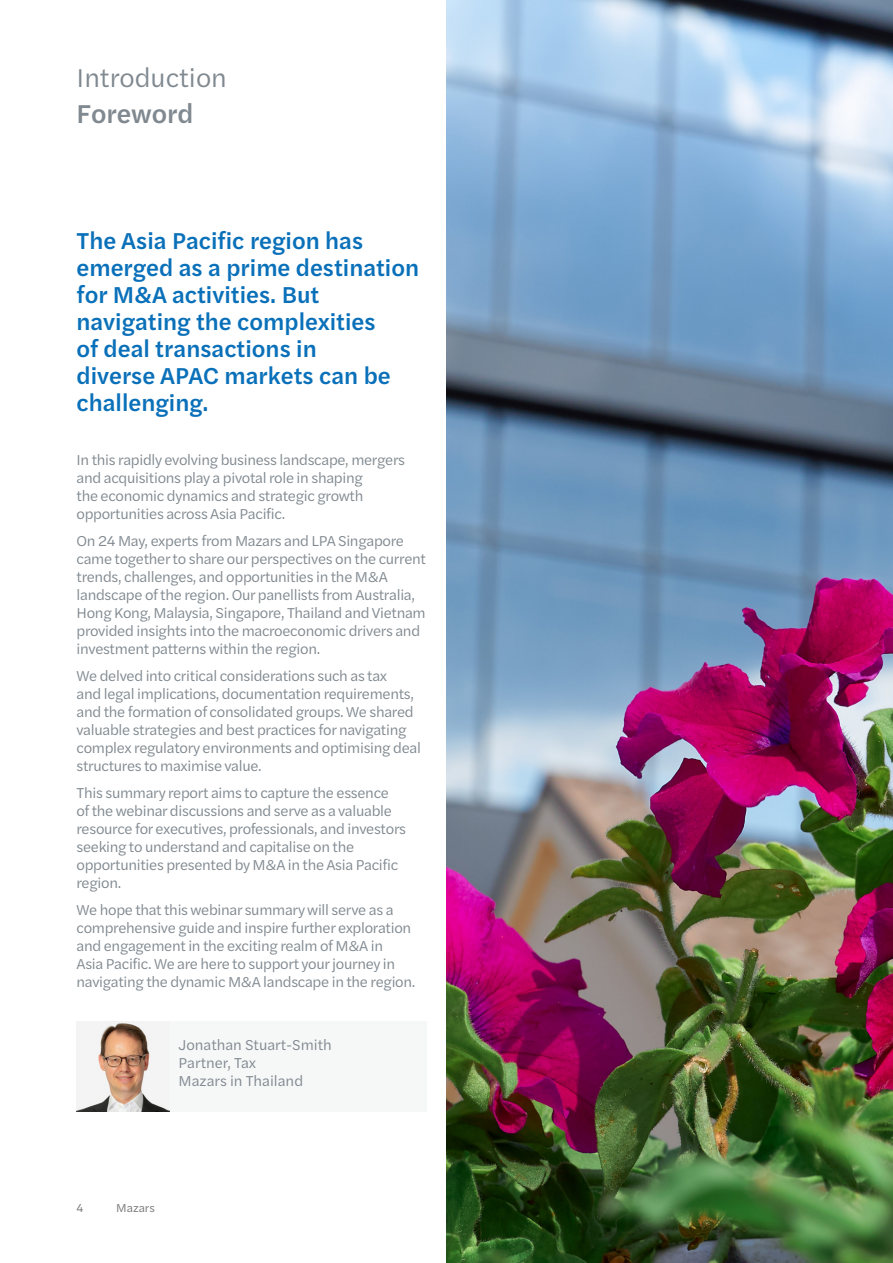
<style>
.page{position:relative;width:893px;height:1263px;background:#fff}
.page>*{position:absolute;margin:0;border:0;box-sizing:border-box;transform-origin:0 0}
.Page_title{font:27px "Halyard Text";color:#808990}
.Page_subtitle{font:500 27px "Halyard Text";color:#808990}
.Page_introduction_co{font:500 24px/27px "Halyard Text";color:#0970b9}
.Body_text{font:15px/18px "Halyard Text";letter-spacing:-.02em;color:#808990}
.Quote_source{font:15px/18px "Halyard Text";color:#808990}
.Footer_text{font:12px "Halyard Text";color:#77777a}
</style>
<div class="page">
<div style="left:77px;top:1021px;width:350px;height:90px;background:#f6f7f7"></div>
<img style="left:77px;top:1022px;width:92px;height:89px">
<img style="left:446px;top:0;width:447px;height:1263px">
<p class="Page_title" style="left:77px;top:58px;width:152px">Introduction</p>
<p class="Page_subtitle" style="left:77px;top:94px;width:118px">Foreword</p>
<p class="Page_introduction_co" style="left:77px;top:226px;width:344px">The Asia Pacific region has emerged as a prime destination for M&amp;A activities. But navigating the complexities<br>of deal transactions in<br>diverse APAC markets can be challenging.</p>
<p class="Body_text" style="left:77px;top:450px;width:330px">In this rapidly evolving business landscape, mergers and acquisitions play a pivotal role in shaping<br>the economic dynamics and strategic growth opportunities across Asia Pacific.</p>
<p class="Body_text" style="left:77px;top:531px;width:351px">On 24 May, experts from Mazars and LPA Singapore came together to share our perspectives on the current trends, challenges, and opportunities in the M&amp;A landscape of the region. Our panellists from Australia, Hong Kong, Malaysia, Singapore, Thailand and Vietnam provided insights into the macroeconomic drivers and investment patterns within the region.</p>
<p class="Body_text" style="left:77px;top:666px;width:346px">We delved into critical considerations such as tax<br>and legal implications, documentation requirements, and the formation of consolidated groups. We shared valuable strategies and best practices for navigating complex regulatory environments and optimising deal structures to maximise value.</p>
<p class="Body_text" style="left:77px;top:783px;width:331px">This summary report aims to capture the essence<br>of the webinar discussions and serve as a valuable resource for executives, professionals, and investors seeking to understand and capitalise on the opportunities presented by M&amp;A in the Asia Pacific region.</p>
<p class="Body_text" style="left:77px;top:900px;width:340px">We hope that this webinar summary will serve as a comprehensive guide and inspire further exploration and engagement in the exciting realm of M&amp;A in<br>Asia Pacific. We are here to support your journey in navigating the dynamic M&amp;A landscape in the region.</p>
<p class="Quote_source" style="left:179px;top:1035px;width:155px">Jonathan Stuart-Smith<br>Partner, Tax<br>Mazars in Thailand</p>
<p class="Footer_text" style="left:77px;top:1199px;width:9px">4</p>
<p class="Footer_text" style="left:116px;top:1199px;width:40px">Mazars</p>
</div>
